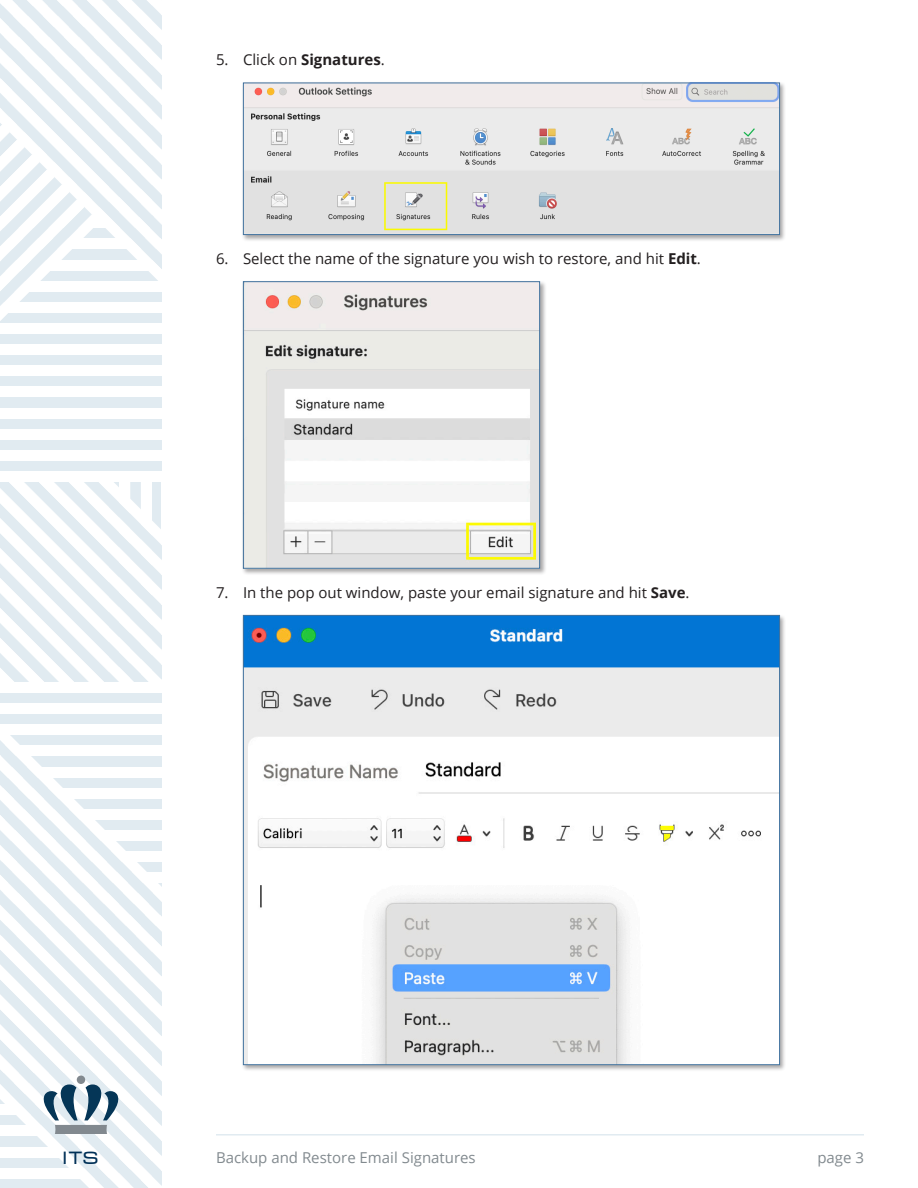
<style>
.page{position:relative;width:918px;height:1188px;background:#fff}
.page>*{position:absolute;margin:0;border:0;box-sizing:border-box;transform-origin:0 0}
.t1{font:18px "Microgramma Normal";color:#003057}
.t2{font:15px "Open Sans";color:#231f20}
.t3{font:15px "Open Sans";color:#828a8f}
.s1{font-weight:700}
</style>
<div class="page">
<svg style="left:0;top:0;width:162px;height:1188px"></svg>
<hr style="left:216px;top:1134px;width:648px;height:2px;background:#e1ebf1">
<div style="left:241px;top:81px;width:546px;height:161px;background:#231f20;opacity:.4"></div>
<img style="left:245px;top:85px;width:533px;height:148px">
<div style="left:243px;top:83px;width:537px;height:152px;border:1px solid #41729e"></div>
<div style="left:241px;top:280px;width:305px;height:295px;background:#231f20;opacity:.4"></div>
<img style="left:245px;top:283px;width:293px;height:284px">
<div style="left:243px;top:281px;width:297px;height:288px;border:1px solid #41729e"></div>
<div style="left:241px;top:614px;width:546px;height:458px;background:#231f20;opacity:.4"></div>
<img style="left:245px;top:617px;width:533px;height:446px">
<p class="t2" style="left:216px;top:50px;width:170px">5. Click on <span class="s1">Signatures</span>.</p>
<p class="t2" style="left:216px;top:248px;width:486px">6. Select the name of the signature you wish to restore, and hit <span class="s1">Edit</span>.</p>
<p class="t2" style="left:216px;top:582px;width:475px">7. In the pop out window, paste your email signature and hit <span class="s1">Save</span>.</p>
<p class="t1" style="left:63px;top:1150px;width:38px">ITS</p>
<p class="t3" style="left:216px;top:1147px;width:261px">Backup and Restore Email Signatures</p>
<p class="t3" style="left:817px;top:1147px;width:48px">page 3</p>
</div>
